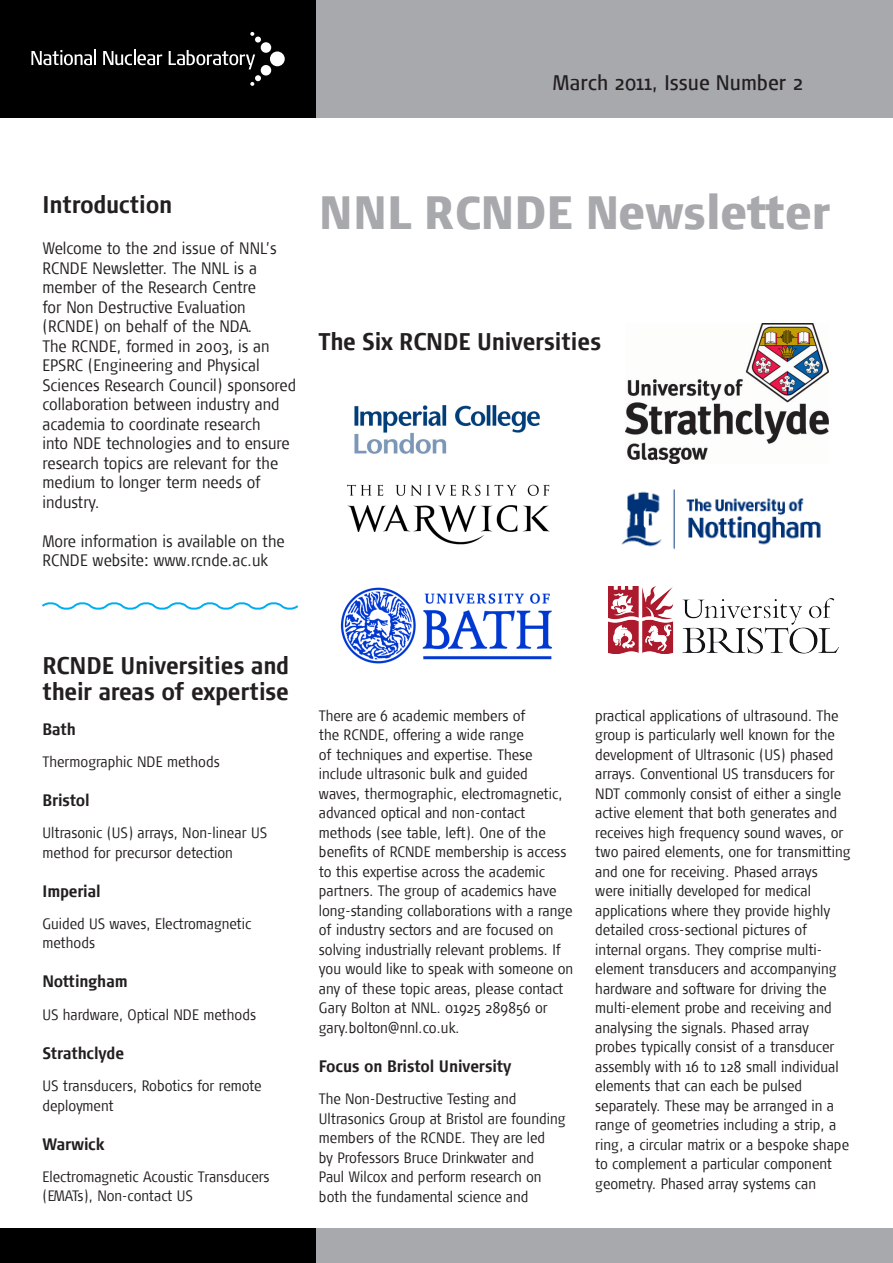
<style>
.page{position:relative;width:893px;height:1263px;background:#fff}
.page>*{position:absolute;margin:0;border:0;box-sizing:border-box;transform-origin:0 0}
.t1{font:900 46.5px "Signa Cond";color:#a8a9ad}
.Headline{font:700 24px/25.5px "Signa Cond";color:#231f20}
.t2{font:21px "Signa Cond";color:#231f20}
.Main_Text{font:300 16.5px/19.5px "Signa Cond";color:#231f20}
.SubHeader{font:700 16.5px "Signa Cond";letter-spacing:-.01em;color:#231f20}
.Main_Text-2{font:300 15px/19.5px "Signa Cond";color:#231f20}
</style>
<div class="page">
<div style="left:0;top:0;width:317px;height:118px;background:#000"></div>
<div style="left:317px;top:0;width:576px;height:118px;background:#a8a9ad"></div>
<svg style="left:31px;top:50px;width:65px;height:15px"></svg>
<svg style="left:103px;top:50px;width:59px;height:15px"></svg>
<svg style="left:169px;top:50px;width:86px;height:19px"></svg>
<div style="left:270px;top:52px;width:15px;height:14px;background:#fff;border-radius:50%"></div>
<div style="left:261px;top:65px;width:10px;height:11px;background:#fff;border-radius:50%"></div>
<div style="left:261px;top:42px;width:10px;height:11px;background:#fff;border-radius:50%"></div>
<svg style="left:250px;top:75px;width:11px;height:11px"></svg>
<svg style="left:250px;top:32px;width:11px;height:11px"></svg>
<div style="left:0;top:1229px;width:317px;height:34px;background:#000"></div>
<div style="left:317px;top:1229px;width:576px;height:34px;background:#a8a9ad"></div>
<img style="left:354px;top:405px;width:186px;height:49px">
<img style="left:347px;top:484px;width:203px;height:61px">
<img style="left:340px;top:587px;width:211px;height:77px">
<img style="left:608px;top:587px;width:231px;height:67px">
<img style="left:621px;top:489px;width:200px;height:61px">
<img style="left:625px;top:323px;width:203px;height:141px">
<svg style="left:42px;top:602px;width:257px;height:8px"></svg>
<p class="t2" style="left:553px;top:71px;width:251px">March 2011, Issue Number 2</p>
<p class="Headline" style="left:43px;top:192px;width:131px">Introduction</p>
<p class="Main_Text" style="left:43px;top:239px;width:255px">Welcome to the 2nd issue of NNL’s<br>RCNDE Newsletter. The NNL is a member of the Research Centre<br>for Non Destructive Evaluation (RCNDE) on behalf of the NDA.<br>The RCNDE, formed in 2003, is an<br>EPSRC (Engineering and Physical<br>Sciences Research Council) sponsored collaboration between industry and academia to coordinate research<br>into NDE technologies and to ensure research topics are relevant for the medium to longer term needs of industry.</p>
<p class="Main_Text" style="left:43px;top:531px;width:244px">More information is available on the<br>RCNDE website: www.rcnde.ac.uk</p>
<p class="t1" style="left:319px;top:183px;width:513px">NNL RCNDE Newsletter</p>
<p class="Headline" style="left:319px;top:329px;width:284px">The Six RCNDE Universities</p>
<p class="Headline" style="left:43px;top:653px;width:248px">RCNDE Universities and their areas of expertise</p>
<p class="SubHeader" style="left:43px;top:720px;width:35px">Bath</p>
<p class="Main_Text-2" style="left:43px;top:752px;width:179px">Thermographic NDE methods</p>
<p class="SubHeader" style="left:43px;top:791px;width:49px">Bristol</p>
<p class="Main_Text-2" style="left:43px;top:823px;width:226px">Ultrasonic (US) arrays, Non-linear US method for precursor detection</p>
<p class="SubHeader" style="left:43px;top:882px;width:60px">Imperial</p>
<p class="Main_Text-2" style="left:43px;top:914px;width:210px">Guided US waves, Electromagnetic methods</p>
<p class="SubHeader" style="left:43px;top:972px;width:87px">Nottingham</p>
<p class="Main_Text-2" style="left:43px;top:1005px;width:215px">US hardware, Optical NDE methods</p>
<p class="SubHeader" style="left:43px;top:1044px;width:83px">Strathclyde</p>
<p class="Main_Text-2" style="left:43px;top:1076px;width:220px">US transducers, Robotics for remote deployment</p>
<p class="SubHeader" style="left:43px;top:1134px;width:63px">Warwick</p>
<p class="Main_Text-2" style="left:43px;top:1167px;width:229px">Electromagnetic Acoustic Transducers (EMATs), Non-contact US</p>
<p class="Main_Text-2" style="left:319px;top:706px;width:256px">There are 6 academic members of<br>the RCNDE, offering a wide range<br>of techniques and expertise. These include ultrasonic bulk and guided<br>waves, thermographic, electromagnetic, advanced optical and non-contact methods (see table, left). One of the benefits of RCNDE membership is access to this expertise across the academic partners. The group of academics have long-standing collaborations with a range of industry sectors and are focused on solving industrially relevant problems. If you would like to speak with someone on any of these topic areas, please contact Gary Bolton at NNL. 01925 289856 or gary.bolton@nnl.co.uk.</p>
<p class="SubHeader" style="left:319px;top:1057px;width:194px">Focus on Bristol University</p>
<p class="Main_Text-2" style="left:319px;top:1089px;width:248px">The Non-Destructive Testing and Ultrasonics Group at Bristol are founding members of the RCNDE. They are led<br>by Professors Bruce Drinkwater and<br>Paul Wilcox and perform research on both the fundamental science and</p>
<p class="Main_Text-2" style="left:595px;top:706px;width:257px">practical applications of ultrasound. The group is particularly well known for the development of Ultrasonic (US) phased arrays. Conventional US transducers for NDT commonly consist of either a single active element that both generates and receives high frequency sound waves, or two paired elements, one for transmitting and one for receiving. Phased arrays were initially developed for medical applications where they provide highly detailed cross-sectional pictures of internal organs. They comprise multi&shy;element transducers and accompanying hardware and software for driving the multi-element probe and receiving and analysing the signals. Phased array probes typically consist of a transducer assembly with 16 to 128 small individual elements that can each be pulsed separately. These may be arranged in a range of geometries including a strip, a ring, a circular matrix or a bespoke shape to complement a particular component geometry. Phased array systems can</p>
</div>
